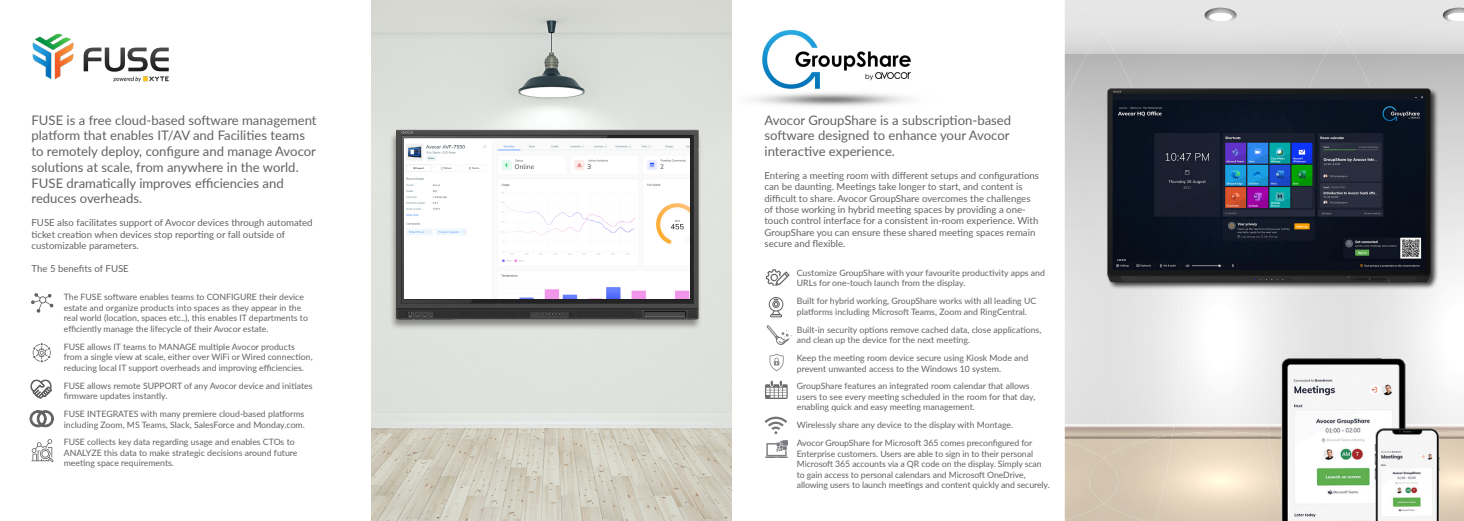
<style>
.page{position:relative;width:1464px;height:521px;background:#fff}
.page>*{position:absolute;margin:0;border:0;box-sizing:border-box;transform-origin:0 0}
.t1{font:13.12px/15.8px "Lato";color:#636262}
.t2{font:9.62px/11.4px "Lato";color:#636262}
.t3{font:8.75px/10.5px "Lato";color:#636262}
</style>
<div class="page">
<div style="left:1077px;top:0;width:286px;height:31px;background:#e5e5e5"></div>
<img style="left:1064px;top:520px;width:39px;height:1px">
<img style="left:1087px;top:31px;width:28px;height:23px">
<img style="left:1064px;top:54px;width:115px;height:371px">
<img style="left:1064px;top:439px;width:39px;height:2px">
<img style="left:1064px;top:425px;width:85px;height:14px">
<img style="left:1442px;top:8px;width:21px;height:15px">
<svg style="left:1447px;top:13px;width:16px;height:8px"></svg>
<img style="left:1325px;top:31px;width:28px;height:23px">
<img style="left:1262px;top:54px;width:155px;height:275px">
<div style="left:1064px;top:441px;width:39px;height:79px;background:#d4c6b1"></div>
<div style="left:1103px;top:439px;width:46px;height:82px;background:#d5c7b2"></div>
<img style="left:1089px;top:458px;width:29px;height:45px">
<img style="left:753px;top:30px;width:158px;height:77px">
<img style="left:1098px;top:81px;width:341px;height:211px">
<img style="left:1149px;top:329px;width:303px;height:192px">
<svg style="left:769px;top:353px;width:15px;height:18px"></svg>
<img style="left:765px;top:440px;width:22px;height:17px">
<svg style="left:765px;top:381px;width:22px;height:18px"></svg>
<svg style="left:764px;top:417px;width:23px;height:17px"></svg>
<svg style="left:766px;top:325px;width:25px;height:20px"></svg>
<svg style="left:768px;top:297px;width:15px;height:20px"></svg>
<svg style="left:766px;top:269px;width:23px;height:17px"></svg>
<img style="left:32px;top:33px;width:137px;height:49px">
<svg style="left:31px;top:293px;width:23px;height:20px"></svg>
<svg style="left:33px;top:343px;width:18px;height:19px"></svg>
<svg style="left:31px;top:379px;width:21px;height:19px"></svg>
<svg style="left:29px;top:410px;width:25px;height:17px"></svg>
<svg style="left:31px;top:439px;width:23px;height:23px"></svg>
<img style="left:372px;top:0;width:359px;height:521px">
<img style="left:378px;top:108px;width:354px;height:232px">
<img style="left:404px;top:139px;width:285px;height:160px">
<p class="t1" style="left:32px;top:111px;width:287px">FUSE is a free cloud-based software management platform that enables IT/AV and Facilities teams to remotely deploy, configure and manage Avocor solutions at scale, from anywhere in the world.<br>FUSE dramatically improves efficiencies and reduces overheads.</p>
<p class="t2" style="left:32px;top:217px;width:283px">FUSE also facilitates support of Avocor devices through automated ticket creation when devices stop reporting or fall outside of customizable parameters.</p>
<p class="t2" style="left:32px;top:262px;width:99px">The 5 benefits of FUSE</p>
<p class="t3" style="left:64px;top:291px;width:246px">The FUSE software enables teams to CONFIGURE their device estate and organize products into spaces as they appear in the real world (location, spaces etc..), this enables IT departments to efficiently manage the lifecycle of their Avocor estate.</p>
<p class="t3" style="left:64px;top:341px;width:250px">FUSE allows IT teams to MANAGE multiple Avocor products from a single view at scale, either over WiFi or Wired connection, reducing local IT support overheads and improving efficiencies.</p>
<p class="t3" style="left:64px;top:380px;width:250px">FUSE allows remote SUPPORT of any Avocor device and initiates firmware updates instantly.</p>
<p class="t3" style="left:64px;top:408px;width:243px">FUSE INTEGRATES with many premiere cloud-based platforms including Zoom, MS Teams, Slack, SalesForce and Monday.com.</p>
<p class="t3" style="left:64px;top:437px;width:235px">FUSE collects key data regarding usage and enables CTOs to<br>ANALYZE this data to make strategic decisions around future meeting space requirements.</p>
<h1 class="t1" style="left:764px;top:111px;width:248px">Avocor GroupShare is a subscription-based software designed to enhance your Avocor interactive experience.</h1>
<p class="t2" style="left:764px;top:169px;width:276px">Entering a meeting room with different setups and configurations can be daunting. Meetings take longer to start, and content is difficult to share. Avocor GroupShare overcomes the challenges of those working in hybrid meeting spaces by providing a one&shy;touch control interface for a consistent in-room experience. With GroupShare you can ensure these shared meeting spaces remain secure and flexible.</p>
<p class="t3" style="left:796px;top:267px;width:250px">Customize GroupShare with your favourite productivity apps and<br>URLs for one-touch launch from the display.</p>
<p class="t3" style="left:796px;top:295px;width:241px">Built for hybrid working, GroupShare works with all leading UC platforms including Microsoft Teams, Zoom and RingCentral.</p>
<p class="t3" style="left:796px;top:324px;width:246px">Built-in security options remove cached data, close applications, and clean up the device for the next meeting.</p>
<p class="t3" style="left:796px;top:352px;width:233px">Keep the meeting room device secure using Kiosk Mode and prevent unwanted access to the Windows 10 system.</p>
<p class="t3" style="left:796px;top:381px;width:240px">GroupShare features an integrated room calendar that allows users to see every meeting scheduled in the room for that day, enabling quick and easy meeting management.</p>
<p class="t3" style="left:796px;top:416px;width:237px;line-height:17.9px">Wirelessly share any device to the display with Montage.<br>Avocor GroupShare for Microsoft 365 comes preconfigured for</p>
<p class="t3" style="left:796px;top:448px;width:254px">Enterprise customers. Users are able to sign in to their personal Microsoft 365 accounts via a QR code on the display. Simply scan to gain access to personal calendars and Microsoft OneDrive, allowing users to launch meetings and content quickly and securely.</p>
</div>
